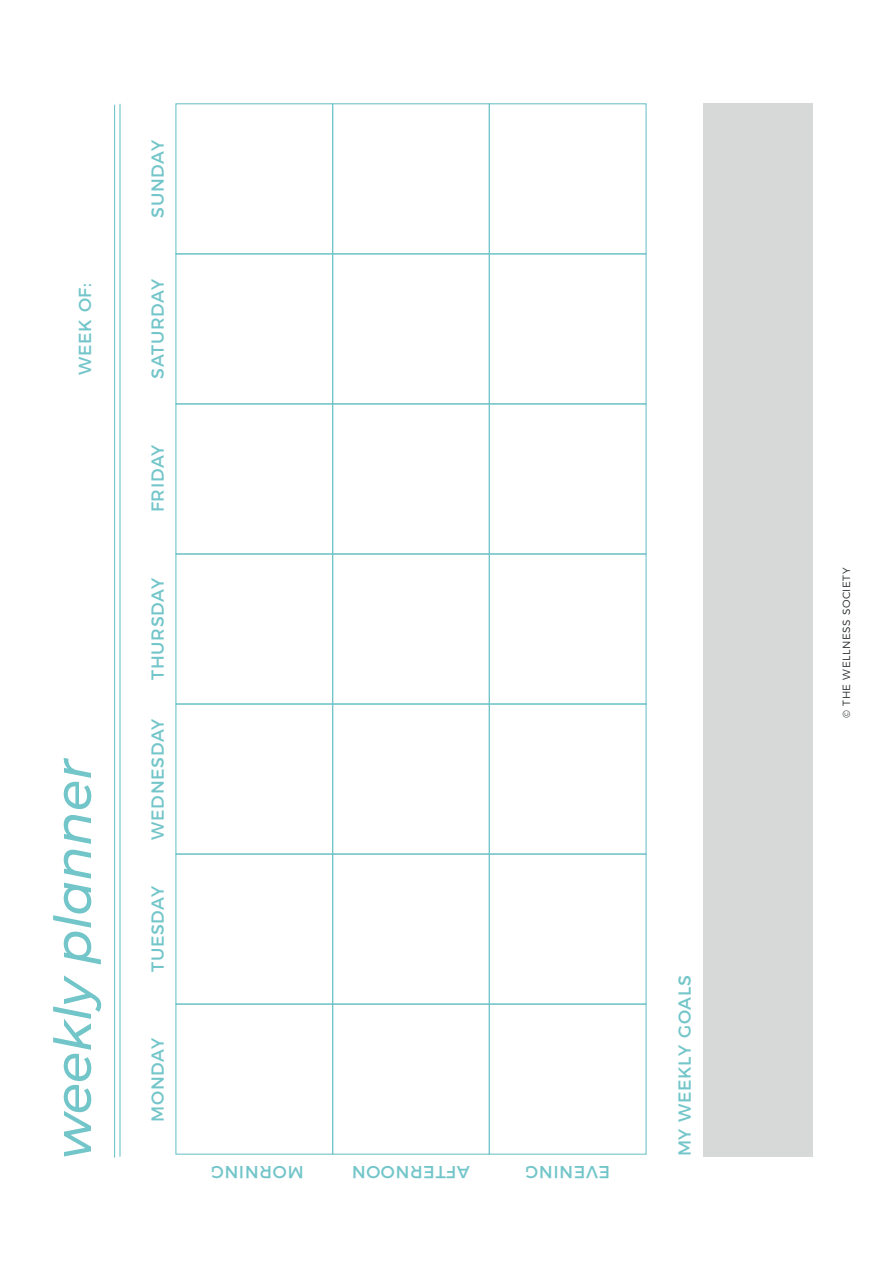
<style>
.page{position:relative;width:893px;height:1263px;background:#fff}
.page>*{position:absolute;margin:0;border:0;box-sizing:border-box;transform-origin:0 0}
.t1{font:italic 500 51px "Montserrat";color:#72c5c8}
.t2{font:17.4px "Montserrat";letter-spacing:.04em;color:#72c5c9}
.t3{font:300 10.5px "Montserrat";letter-spacing:.05em;color:#292d2f}
</style>
<div class="page">
<div style="left:175px;top:1003px;width:158px;height:152px;border:1px solid #72c5c9"></div>
<div style="left:175px;top:853px;width:158px;height:152px;border:1px solid #72c5c9"></div>
<div style="left:175px;top:703px;width:158px;height:152px;border:1px solid #72c5c9"></div>
<div style="left:175px;top:553px;width:158px;height:151px;border:1px solid #72c5c9"></div>
<div style="left:175px;top:403px;width:158px;height:151px;border:1px solid #72c5c9"></div>
<div style="left:175px;top:253px;width:158px;height:151px;border:1px solid #72c5c9"></div>
<div style="left:175px;top:103px;width:158px;height:151px;border:1px solid #72c5c9"></div>
<div style="left:332px;top:1003px;width:158px;height:152px;border:1px solid #72c5c9"></div>
<div style="left:332px;top:853px;width:158px;height:152px;border:1px solid #72c5c9"></div>
<div style="left:332px;top:703px;width:158px;height:152px;border:1px solid #72c5c9"></div>
<div style="left:332px;top:553px;width:158px;height:151px;border:1px solid #72c5c9"></div>
<div style="left:332px;top:403px;width:158px;height:151px;border:1px solid #72c5c9"></div>
<div style="left:332px;top:253px;width:158px;height:151px;border:1px solid #72c5c9"></div>
<div style="left:332px;top:103px;width:158px;height:151px;border:1px solid #72c5c9"></div>
<div style="left:489px;top:1003px;width:158px;height:152px;border:1px solid #72c5c9"></div>
<div style="left:489px;top:853px;width:158px;height:152px;border:1px solid #72c5c9"></div>
<div style="left:489px;top:703px;width:158px;height:152px;border:1px solid #72c5c9"></div>
<div style="left:489px;top:553px;width:158px;height:151px;border:1px solid #72c5c9"></div>
<div style="left:489px;top:403px;width:158px;height:151px;border:1px solid #72c5c9"></div>
<div style="left:489px;top:253px;width:158px;height:151px;border:1px solid #72c5c9"></div>
<div style="left:489px;top:103px;width:158px;height:151px;border:1px solid #72c5c9"></div>
<hr style="left:119px;top:104px;width:2px;height:1052px;background:#72c5c8">
<hr style="left:114px;top:105px;width:1px;height:1052px;background:#72c5c8">
<div style="left:703px;top:103px;width:110px;height:1053px;background:#d7d9d8"></div>
<p class="t2" style="left:71px;top:375px;width:93px;rotate:-90deg">WEEK OF:</p>
<p class="t1" style="left:37px;top:1159px;width:403px;rotate:-90deg">weekly planner</p>
<p class="t2" style="left:144px;top:218px;width:79px;rotate:-90deg">SUNDAY</p>
<p class="t2" style="left:144px;top:379px;width:101px;rotate:-90deg">SATURDAY</p>
<p class="t2" style="left:144px;top:512px;width:69px;rotate:-90deg">FRIDAY</p>
<p class="t2" style="left:144px;top:680px;width:103px;rotate:-90deg">THURSDAY</p>
<p class="t2" style="left:144px;top:839px;width:122px;rotate:-90deg">WEDNESDAY</p>
<p class="t2" style="left:144px;top:972px;width:88px;rotate:-90deg">TUESDAY</p>
<p class="t2" style="left:144px;top:1122px;width:85px;rotate:-90deg">MONDAY</p>
<p class="t2" style="left:304px;top:1186px;width:94px;rotate:-180deg">MORNING</p>
<p class="t2" style="left:470px;top:1186px;width:119px;rotate:-180deg">AFTERNOON</p>
<p class="t2" style="left:610px;top:1186px;width:86px;rotate:-180deg">EVENING</p>
<p class="t2" style="left:671px;top:1156px;width:183px;rotate:-90deg">MY WEEKLY GOALS</p>
<p class="t3" style="left:838px;top:718px;width:152px;rotate:-90deg">© THE WELLNESS SOCIETY</p>
</div>
